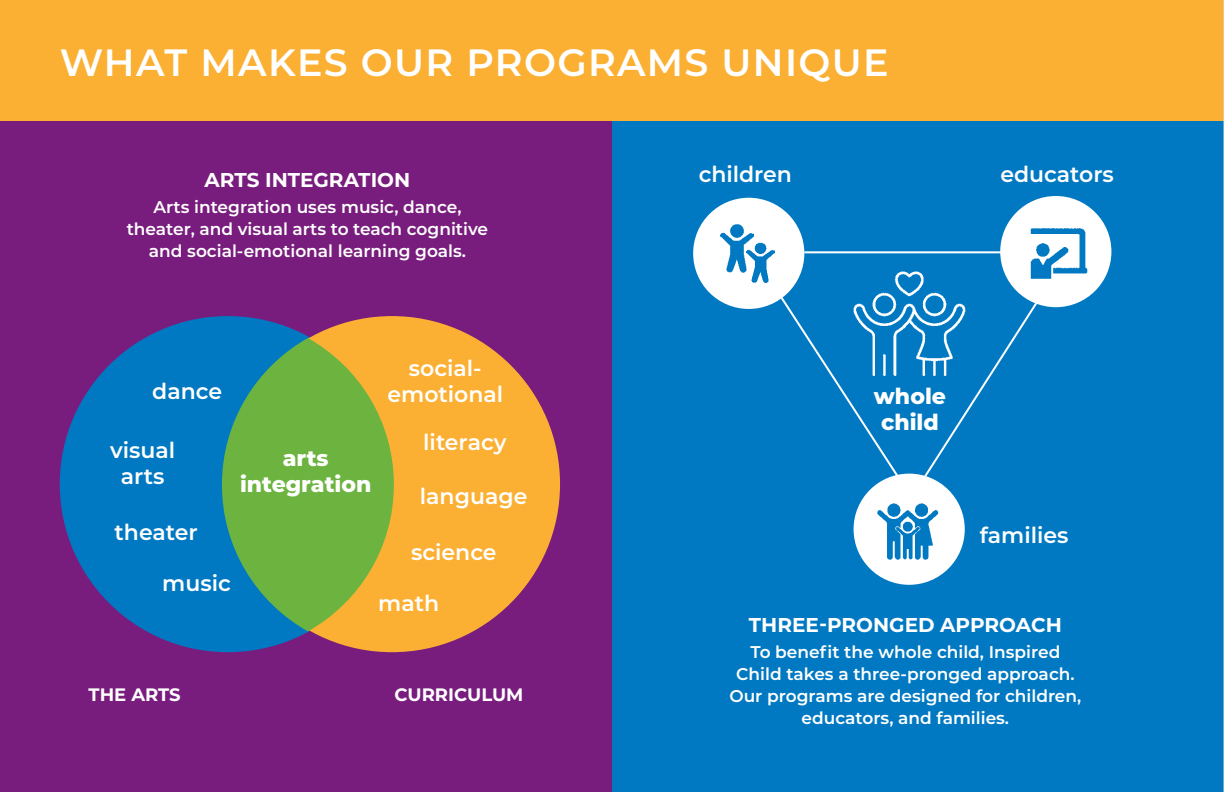
<style>
.page{position:relative;width:1224px;height:792px;background:#fff}
.page>*{position:absolute;margin:0;border:0;box-sizing:border-box;transform-origin:0 0}
.head_A{font:600 38px "Montserrat";letter-spacing:.035em;color:#fff}
.venn_text{font:600 22px/26px "Montserrat";color:#fff;text-align:center}
.venn_diagram{font:800 22px "Montserrat";color:#fff}
.venn_text-2{font:800 22px/26px "Montserrat";color:#fff;text-align:center}
.head_A-2{font:700 20px "Montserrat";color:#fff}
.venn_diagram-2{font:700 18px "Montserrat";color:#fff}
.text_8_5_11_white_semibold{font:600 17px/22px "Montserrat";color:#fff;text-align:center}
</style>
<div class="page">
<div style="left:0;top:0;width:612px;height:792px;background:#781d7d"></div>
<div style="left:612px;top:0;width:612px;height:792px;background:#0079c2"></div>
<div style="left:0;top:0;width:1224px;height:121px;background:#fbb033"></div>
<svg style="left:765px;top:271px;width:146px;height:224px"></svg>
<hr style="left:804px;top:251px;width:236px;height:2px;background:#fff">
<svg style="left:919px;top:271px;width:139px;height:213px"></svg>
<img style="left:843px;top:271px;width:130px;height:117px">
<div style="left:693px;top:198px;width:111px;height:111px;background:#fff;border-radius:50%"></div>
<div style="left:1000px;top:196px;width:111px;height:111px;background:#fff;border-radius:50%"></div>
<div style="left:854px;top:474px;width:111px;height:111px;background:#fff;border-radius:50%"></div>
<img style="left:720px;top:224px;width:34px;height:49px">
<img style="left:747px;top:240px;width:27px;height:44px">
<img style="left:1030px;top:228px;width:58px;height:51px">
<img style="left:877px;top:503px;width:62px;height:57px">
<div style="left:60px;top:316px;width:336px;height:336px;background:#0079c2;border-radius:50%"></div>
<div style="left:224px;top:316px;width:336px;height:336px;background:#fbb033;border-radius:50%"></div>
<div style="left:222px;top:338px;width:172px;height:293px;background:#6cb43f;border-radius:50%"></div>
<hr style="left:1223px;top:0;width:1px;height:792px;background:#dcdddf">
<p class="head_A" style="left:60px;top:35px;width:830px">WHAT MAKES OUR PROGRAMS UNIQUE</p>
<p class="head_A-2" style="left:205px;top:165px;width:207px">ARTS INTEGRATION</p>
<p class="text_8_5_11_white_semibold" style="left:127px;top:195px;width:363px">Arts integration uses music, dance, theater, and visual arts to teach cognitive and social-emotional learning goals.</p>
<p class="venn_text" style="left:152px;top:378px;width:71px">dance</p>
<p class="venn_text" style="left:387px;top:354px;width:117px">social&shy;emotional</p>
<p class="venn_text" style="left:110px;top:436px;width:67px">visual arts</p>
<p class="venn_text" style="left:115px;top:518px;width:85px">theater</p>
<p class="venn_text" style="left:162px;top:570px;width:70px">music</p>
<p class="venn_diagram" style="left:283px;top:442px;width:47px">arts</p>
<p class="venn_diagram" style="left:240px;top:468px;width:133px">integration</p>
<p class="venn_text" style="left:423px;top:428px;width:85px">literacy</p>
<p class="venn_text" style="left:420px;top:483px;width:109px">language</p>
<p class="venn_text" style="left:411px;top:538px;width:87px">science</p>
<p class="venn_text" style="left:378px;top:589px;width:62px">math</p>
<p class="venn_diagram-2" style="left:89px;top:682px;width:94px">THE ARTS</p>
<p class="venn_diagram-2" style="left:394px;top:682px;width:130px">CURRICULUM</p>
<p class="venn_text" style="left:699px;top:160px;width:95px">children</p>
<p class="venn_text" style="left:1000px;top:160px;width:115px">educators</p>
<p class="venn_text-2" style="left:874px;top:382px;width:74px">whole child</p>
<p class="venn_text" style="left:980px;top:521px;width:90px">families</p>
<p class="head_A-2" style="left:749px;top:611px;width:314px">THREE-PRONGED APPROACH</p>
<p class="text_8_5_11_white_semibold" style="left:729px;top:641px;width:353px">To benefit the whole child, Inspired Child takes a three-pronged approach.<br>Our programs are designed for children, educators, and families.</p>
</div>
